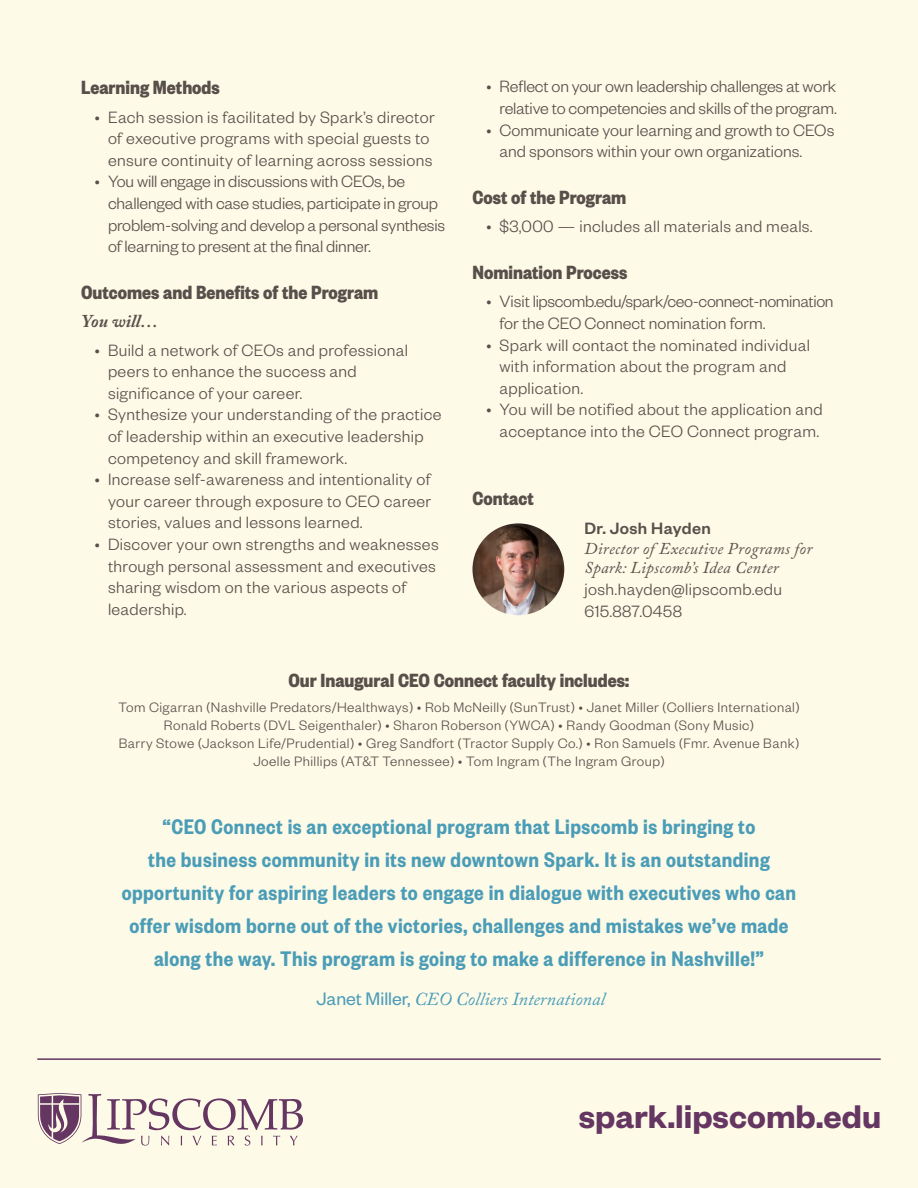
<style>
.page{position:relative;width:918px;height:1188px;background:#fdfae8}
.page>*{position:absolute;margin:0;border:0;box-sizing:border-box;transform-origin:0 0}
.t1{font:600 36px "Founders Grotesk";color:#653661}
.t2{font:600 23.25px/33.2px "Founders Grotesk Cond";letter-spacing:.02em;color:#4b9db7;text-align:center}
.t3{font:700 21px "Founders Grotesk Cond";color:#584f4a}
.t4{font:italic 18.3px "Adobe Caslon Pro";color:#4b9db7}
.t5{font:300 18px/21.6px "Founders Grotesk";letter-spacing:.02em;color:#584f4a}
.t6{font:300 18px/21.6px "Founders Grotesk";letter-spacing:-.01em;color:#584f4a}
.t7{font:300 18px/21.6px "Founders Grotesk";letter-spacing:-.015em;color:#584f4a}
.t8{font:300 18px/21.6px "Founders Grotesk";color:#584f4a}
.t9{font:500 18px "Founders Grotesk";letter-spacing:.02em;color:#584f4a}
.t10{font:italic 700 18px "Adobe Caslon Pro";color:#584f4a}
.t11{font:italic 16.5px/19.8px "Adobe Caslon Pro";letter-spacing:.02em;color:#584f4a}
.t12{font:300 15px "Founders Grotesk";letter-spacing:.03em;color:#584f4a}
.s1{font-family:"Founders Grotesk";font-style:normal;font-size:19.95px}
</style>
<div class="page">
<svg style="left:37px;top:1093px;width:266px;height:53px"></svg>
<hr style="left:37px;top:1058px;width:844px;height:2px;background:#653661">
<img style="left:472px;top:523px;width:92px;height:92px;border-radius:46px">
<p class="t3" style="left:81px;top:74px;width:140px">Learning Methods</p>
<p class="t5" style="left:108px;top:105px;width:328px;text-indent:-14px">• Each session is facilitated by Spark’s director of executive programs with special guests to ensure continuity of learning across sessions</p>
<p class="t6" style="left:108px;top:170px;width:339px;text-indent:-14px">• You will engage in discussions with CEOs, be challenged with case studies, participate in group problem-solving and develop a personal synthesis of learning to present at the final dinner.</p>
<p class="t3" style="left:81px;top:279px;width:299px">Outcomes and Benefits of the Program</p>
<p class="t10" style="left:81px;top:311px;width:79px">You will…</p>
<p class="t5" style="left:108px;top:338px;width:302px;text-indent:-14px">• Build a network of CEOs and professional peers to enhance the success and significance of your career.</p>
<p class="t5" style="left:108px;top:403px;width:335px;text-indent:-14px">• Synthesize your understanding of the practice of leadership within an executive leadership competency and skill framework.</p>
<p class="t5" style="left:108px;top:468px;width:325px;text-align:justify;text-indent:-14px">• Increase self-awareness and intentionality of your career through exposure to CEO career stories, values and lessons learned.</p>
<p class="t5" style="left:108px;top:533px;width:332px;text-indent:-14px">• Discover your own strengths and weaknesses through personal assessment and executives sharing wisdom on the various aspects of leadership.</p>
<p class="t6" style="left:486px;top:75px;width:352px;text-align:right">• Reflect on your own leadership challenges at work relative to competencies and skills of the program.</p>
<p class="t8" style="left:500px;top:118px;width:336px;text-indent:-14px">• Communicate your learning and growth to CEOs and sponsors within your own organizations.</p>
<p class="t3" style="left:472px;top:184px;width:155px">Cost of the Program</p>
<p class="t5" style="left:486px;top:215px;width:328px">• $3,000 — includes all materials and meals.</p>
<p class="t3" style="left:472px;top:259px;width:156px">Nomination Process</p>
<p class="t7" style="left:500px;top:290px;width:336px;text-indent:-14px">• Visit lipscomb.edu/spark/ceo-connect-nomination for the CEO Connect nomination form.</p>
<p class="t5" style="left:500px;top:333px;width:312px;text-indent:-14px">• Spark will contact the nominated individual with information about the program and application.</p>
<p class="t5" style="left:486px;top:398px;width:338px;text-align:center">• You will be notified about the application and acceptance into the CEO Connect program.</p>
<p class="t3" style="left:472px;top:486px;width:63px">Contact</p>
<p class="t9" style="left:585px;top:517px;width:128px">Dr. Josh Hayden</p>
<p class="t11" style="left:585px;top:538px;width:229px">Director of Executive Programs for<br>Spark: Lipscomb’s Idea Center</p>
<p class="t5" style="left:585px;top:578px;width:199px">josh.hayden@lipscomb.edu<br>615.887.0458</p>
<p class="t3" style="left:288px;top:667px;width:343px">Our Inaugural CEO Connect faculty includes:</p>
<p class="t12" style="left:118px;top:698px;width:683px">Tom Cigarran (Nashville Predators/Healthways) • Rob McNeilly (SunTrust) • Janet Miller (Colliers International)</p>
<p class="t12" style="left:164px;top:716px;width:592px">Ronald Roberts (DVL Seigenthaler) • Sharon Roberson (YWCA) • Randy Goodman (Sony Music)</p>
<p class="t12" style="left:119px;top:734px;width:682px">Barry Stowe (Jackson Life/Prudential) • Greg Sandfort (Tractor Supply Co.) • Ron Samuels (Fmr. Avenue Bank)</p>
<p class="t12" style="left:253px;top:752px;width:413px">Joelle Phillips (AT&amp;T Tennessee) • Tom Ingram (The Ingram Group)</p>
<p class="t2" style="left:122px;top:809px;width:676px">“CEO Connect is an exceptional program that Lipscomb is bringing to<br>the business community in its new downtown Spark. It is an outstanding opportunity for aspiring leaders to engage in dialogue with executives who can offer wisdom borne out of the victories, challenges and mistakes we’ve made along the way. This program is going to make a difference in Nashville!”</p>
<p class="t4" style="left:317px;top:988px;width:290px"><span class="s1">Janet Miller,</span> CEO Colliers International</p>
<p class="t1" style="left:579px;top:1093px;width:304px">spark.lipscomb.edu</p>
</div>
